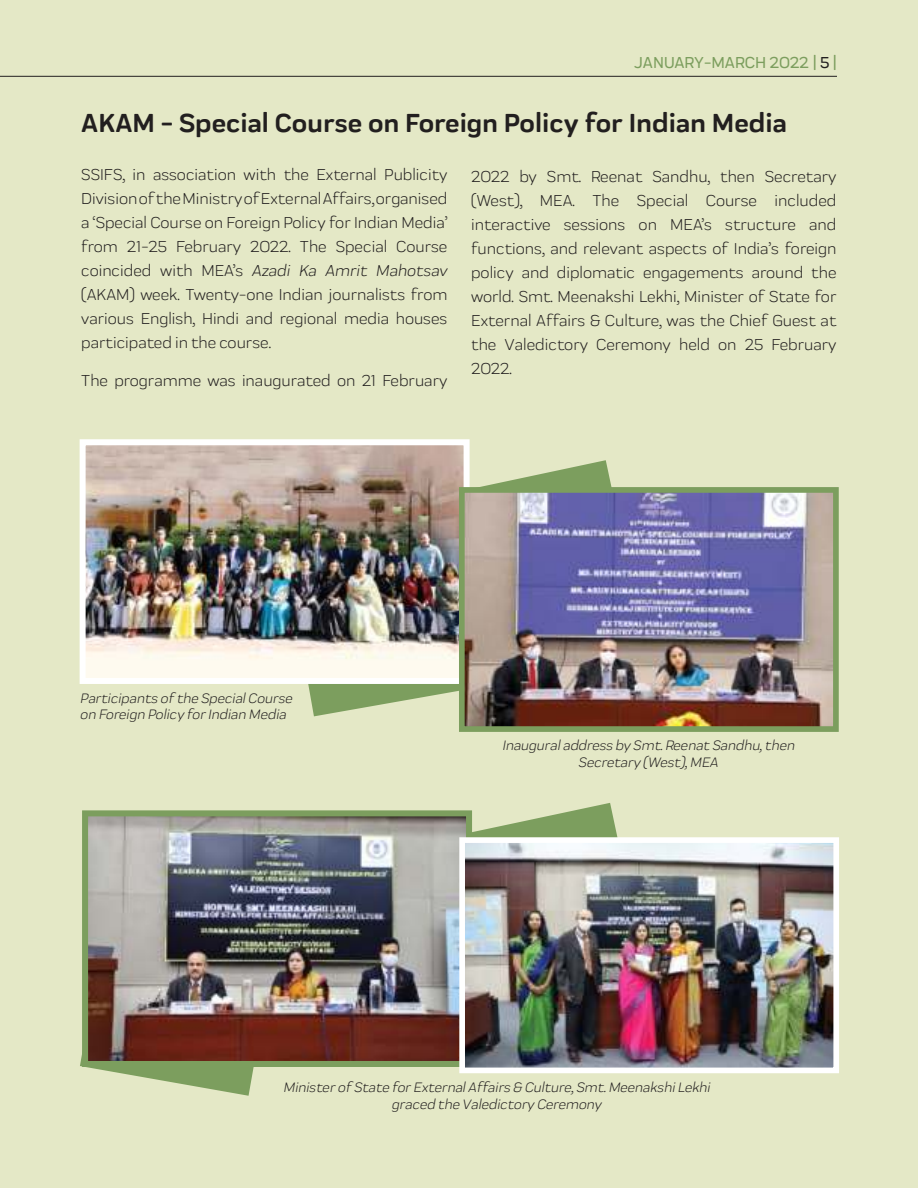
<style>
.page{position:relative;width:918px;height:1188px;background:#e4e8c6}
.page>*{position:absolute;margin:0;border:0;box-sizing:border-box;transform-origin:0 0}
.t1{font:700 27px "Praktika Rounded";color:#221f1f}
.t2{font:16.5px/24px "Praktika Rounded";color:#221f1f;text-align:justify}
.t3{font:500 16.5px "Praktika Rounded";color:#7c9e5e}
.t4{font:italic 14.25px/16.5px "Praktika Rounded";letter-spacing:-.02em;color:#221f1f;text-align:center}
.s1{color:#221f1f}
.s2{font-style:italic}
</style>
<div class="page">
<hr style="left:0;top:76px;width:837px;height:1px;background:#221f1f">
<svg style="left:480px;top:460px;width:132px;height:27px"></svg>
<svg style="left:472px;top:803px;width:146px;height:34px"></svg>
<svg style="left:308px;top:684px;width:151px;height:32px"></svg>
<svg style="left:80px;top:1055px;width:174px;height:41px"></svg>
<img style="left:87px;top:446px;width:376px;height:231px">
<div style="left:80px;top:439px;width:390px;height:245px;border:6px solid #fff"></div>
<img style="left:89px;top:817px;width:376px;height:243px">
<div style="left:82px;top:810px;width:390px;height:257px;border:6px solid #7c9e5e"></div>
<img style="left:466px;top:494px;width:366px;height:231px">
<div style="left:459px;top:487px;width:380px;height:245px;border:6px solid #7c9e5e"></div>
<img style="left:466px;top:844px;width:366px;height:222px">
<div style="left:459px;top:837px;width:380px;height:236px;border:6px solid #fff"></div>
<p class="t3" style="left:635px;top:54px;width:204px">JANUARY-MARCH 2022 | <span class="s1">5</span> |</p>
<h1 class="t1" style="left:81px;top:111px;width:707px">AKAM - Special Course on Foreign Policy for Indian Media</h1>
<p class="t2" style="left:471px;top:165px;width:367px">2022 by Smt. Reenat Sandhu, then Secretary (West), MEA. The Special Course included interactive sessions on MEA’s structure and functions, and relevant aspects of India’s foreign policy and diplomatic engagements around the world. Smt. Meenakshi Lekhi, Minister of State for External Affairs &amp; Culture, was the Chief Guest at the Valedictory Ceremony held on 25 February 2022.</p>
<p class="t2" style="left:81px;top:163px;width:368px">SSIFS, in association with the External Publicity Division of the Ministry of External Affairs, organised a ‘Special Course on Foreign Policy for Indian Media’ from 21-25 February 2022. The Special Course coincided with MEA’s <span class="s2">Azadi Ka Amrit Mahotsav </span>(AKAM) week. Twenty-one Indian journalists from various English, Hindi and regional media houses participated in the course.</p>
<p class="t2" style="left:81px;top:369px;width:368px">The programme was inaugurated on 21 February</p>
<p class="t4" style="left:80px;top:690px;width:216px;text-align:left">Participants of the SpecialCourse on Foreign Policy for Indian Media</p>
<p class="t4" style="left:502px;top:738px;width:296px">Inauguraladdress by Smt.Reenat Sandhu, then<br>Secretary (West), MEA</p>
<p class="t4" style="left:283px;top:1080px;width:431px">Minister of State for ExternalAffairs &amp; Culture, Smt.MeenakshiLekhi graced the Valedictory Ceremony</p>
</div>
